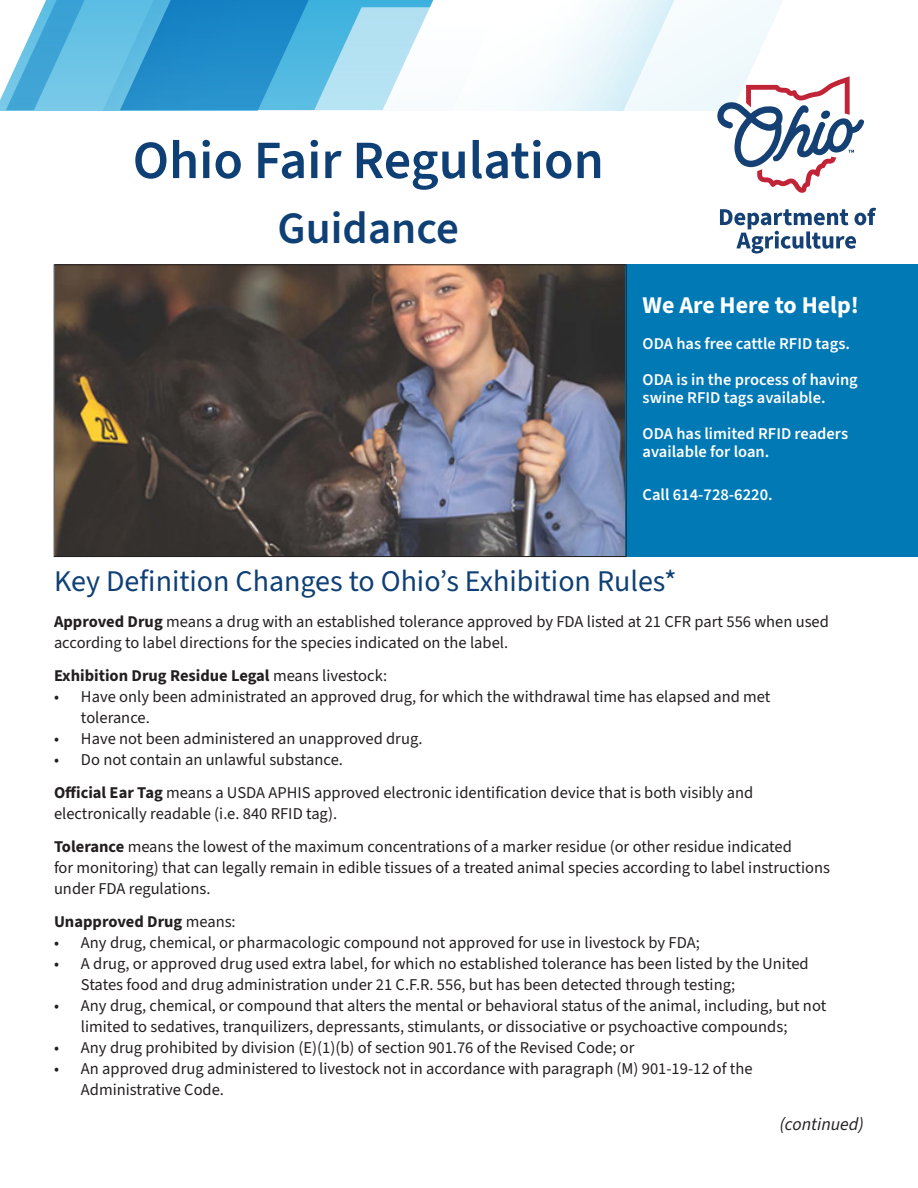
<style>
.page{position:relative;width:918px;height:1188px;background:#fff}
.page>*{position:absolute;margin:0;border:0;box-sizing:border-box;transform-origin:0 0}
.t1{font:600 54px "Source Sans 3";color:#0e3f75}
.t2{font:600 45px "Source Sans 3";color:#0e3f75}
.t3{font:30px "Source Sans 3";color:#0e3f75}
.t4{font:700 24px "Source Sans 3";color:#fff}
.t5{font:italic 18px "Source Sans 3";color:#231f20}
.t6{font:16.5px/21px "Source Sans 3";color:#231f20}
.t7{font:600 16.5px/18px "Source Sans 3";color:#fff}
.t8{font:700 16.5px "Source Sans 3";color:#231f20}
.s1{font-weight:700}
.s2{font-weight:400}
</style>
<div class="page">
<div style="left:608px;top:265px;width:310px;height:292px;background:#0079b5"></div>
<img style="left:56px;top:267px;width:568px;height:288px">
<div style="left:54px;top:265px;width:572px;height:292px;border:1px solid #231f20"></div>
<svg style="left:527px;top:0;width:256px;height:110px"></svg>
<svg style="left:0;top:0;width:120px;height:110px"></svg>
<svg style="left:120px;top:0;width:314px;height:110px;background:#5cb2db"></svg>
<svg style="left:717px;top:76px;width:147px;height:117px"></svg>
<svg style="left:720px;top:208px;width:156px;height:46px"></svg>
<p class="t1" style="left:133px;top:126px;width:473px">Ohio Fair Regulation</p>
<p class="t2" style="left:278px;top:199px;width:183px">Guidance</p>
<p class="t4" style="left:643px;top:289px;width:218px">We Are Here to Help!</p>
<p class="t7" style="left:643px;top:334px;width:209px">ODA has free cattle RFID tags.</p>
<p class="t7" style="left:643px;top:370px;width:217px">ODA is in the process of having swine RFID tags available.</p>
<p class="t7" style="left:643px;top:424px;width:207px">ODA has limited RFID readers available for loan.</p>
<p class="t7" style="left:643px;top:486px;width:132px">Call 614-728-6220.</p>
<p class="t3" style="left:54px;top:562px;width:624px">Key Definition Changes to Ohio’s Exhibition Rules*</p>
<p class="t6" style="left:54px;top:611px;width:776px"><span class="s1">Approved Drug</span> means a drug with an established tolerance approved by FDA listed at 21 CFR part 556 when used according to label directions for the species indicated on the label.</p>
<p class="t8" style="left:54px;top:665px;width:335px">Exhibition Drug Residue Legal <span class="s2">means livestock:</span></p>
<p class="t6" style="left:81px;top:686px;width:691px;text-indent:-27px">• Have only been administrated an approved drug, for which the withdrawal time has elapsed and met tolerance.</p>
<p class="t6" style="left:54px;top:728px;width:370px">• Have not been administered an unapproved drug.</p>
<p class="t6" style="left:54px;top:749px;width:290px">• Do not contain an unlawful substance.</p>
<p class="t6" style="left:54px;top:782px;width:701px"><span class="s1">Official Ear Tag</span> means a USDA APHIS approved electronic identification device that is both visibly and electronically readable (i.e. 840 RFID tag).</p>
<p class="t6" style="left:54px;top:836px;width:778px"><span class="s1">Tolerance</span> means the lowest of the maximum concentrations of a marker residue (or other residue indicated<br>for monitoring) that can legally remain in edible tissues of a treated animal species according to label instructions under FDA regulations.</p>
<p class="t8" style="left:54px;top:911px;width:183px">Unapproved Drug <span class="s2">means:</span></p>
<p class="t6" style="left:54px;top:932px;width:647px">• Any drug, chemical, or pharmacologic compound not approved for use in livestock by FDA;</p>
<p class="t6" style="left:81px;top:953px;width:729px;text-indent:-27px">• A drug, or approved drug used extra label, for which no established tolerance has been listed by the United<br>States food and drug administration under 21 C.F.R. 556, but has been detected through testing;</p>
<p class="t6" style="left:81px;top:995px;width:747px;text-indent:-27px">• Any drug, chemical, or compound that alters the mental or behavioral status of the animal, including, but not limited to sedatives, tranquilizers, depressants, stimulants, or dissociative or psychoactive compounds;</p>
<p class="t6" style="left:54px;top:1037px;width:582px">• Any drug prohibited by division (E)(1)(b) of section 901.76 of the Revised Code; or</p>
<p class="t6" style="left:81px;top:1058px;width:673px;text-indent:-27px">• An approved drug administered to livestock not in accordance with paragraph (M) 901-19-12 of the<br>Administrative Code.</p>
<p class="t5" style="left:780px;top:1112px;width:86px">(continued)</p>
</div>
